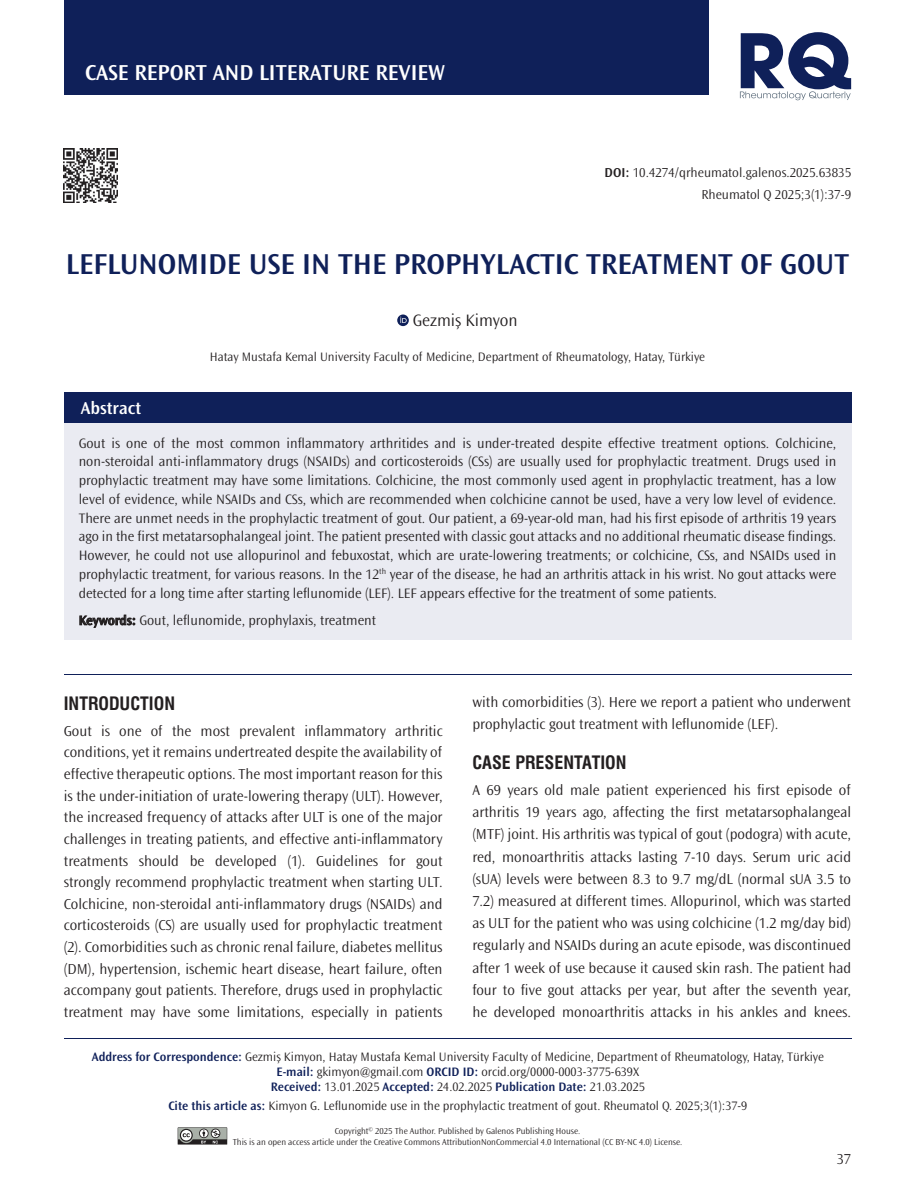
<style>
.page{position:relative;width:915px;height:1191px;background:#fff}
.page>*{position:absolute;margin:0;border:0;box-sizing:border-box;transform-origin:0 0}
._1__BAŞLIK{font:600 30px "Ocean Sans Std";color:#0f2059}
.t1{font:600 22.5px "Ocean Sans Std";color:#fff}
.ANA_BASLIKLAR{font:18px "Swiss Condensed Bold Tr";color:#231f20}
.t2{font:600 18px "Ocean Sans Std";color:#fff}
.YAZARLAR{font:300 17.25px "Ocean Sans Std";color:#231f20}
.YAZI{font:300 15px/21.6px "Ocean Sans Std";color:#231f20;text-align:justify}
.OZET{font:300 14.25px/18.8px "Ocean Sans Std";color:#231f20;text-align:justify}
.DOİ{font:300 13.5px "Ocean Sans Std";color:#231f20}
.SAYFA_NO{font:300 13.5px "Ocean Sans Std";color:#231f20}
.YAZİSMA_ADRESİ_BOLUMU{font:300 12.75px "Ocean Sans Std";color:#231f20}
.KURUM{font:300 12.75px "Ocean Sans Std";color:#231f20}
.YAZİSMA_ADRESİ_BOLUMU-2{font:600 12.75px "Ocean Sans Std";color:#0f2059}
.t3{font:300 9px/10.8px "Ocean Sans Std";color:#231f20;text-align:center}
.s1{font-weight:600}
.s2{font-weight:600;font-size:13.5px}
.s3{font-weight:600;color:#0f2059}
.s4{font-weight:300;color:#231f20}
</style>
<div class="page">
<div style="left:64px;top:0;width:644px;height:95px;background:#0f2059"></div>
<svg style="left:739px;top:32px;width:111px;height:68px"></svg>
<svg style="left:178px;top:1127px;width:49px;height:17px"></svg>
<svg style="left:397px;top:314px;width:11px;height:12px"></svg>
<svg style="left:400px;top:317px;width:6px;height:6px"></svg>
<hr style="left:64px;top:674px;width:786px;height:1px;background:#0f2059">
<div style="left:64px;top:422px;width:786px;height:217px;background:#eaebf2"></div>
<div style="left:64px;top:392px;width:786px;height:30px;background:#0f2059"></div>
<hr style="left:64px;top:1038px;width:786px;height:1px;background:#0f2059">
<img style="left:64px;top:149px;width:53px;height:53px">
<h2 class="t1" style="left:85px;top:60px;width:361px">CASE REPORT AND LITERATURE REVIEW</h2>
<p class="DOİ" style="left:604px;top:165px;width:248px"><span class="s1">DOI:</span> 10.4274/qrheumatol.galenos.2025.63835</p>
<p class="SAYFA_NO" style="left:701px;top:187px;width:151px">Rheumatol Q 2025;3(1):37-9</p>
<p class="_1__BAŞLIK" style="left:66px;top:248px;width:784px">LEFLUNOMIDE USE IN THE PROPHYLACTIC TREATMENT OF GOUT</p>
<p class="YAZARLAR" style="left:413px;top:311px;width:106px">Gezmiş Kimyon</p>
<p class="t2" style="left:81px;top:398px;width:62px">Abstract</p>
<p class="KURUM" style="left:210px;top:349px;width:496px">Hatay Mustafa Kemal University Faculty of Medicine, Department of Rheumatology, Hatay, Türkiye</p>
<p class="OZET" style="left:79px;top:433px;width:758px">Gout is one of the most common inflammatory arthritides and is under-treated despite effective treatment options. Colchicine, non-steroidal anti-inflammatory drugs (NSAIDs) and corticosteroids (CSs) are usually used for prophylactic treatment. Drugs used in prophylactic treatment may have some limitations. Colchicine, the most commonly used agent in prophylactic treatment, has a low level of evidence, while NSAIDs and CSs, which are recommended when colchicine cannot be used, have a very low level of evidence.<br>There are unmet needs in the prophylactic treatment of gout. Our patient, a 69-year-old man, had his first episode of arthritis 19 years ago in the first metatarsophalangeal joint. The patient presented with classic gout attacks and no additional rheumatic disease findings.<br>However, he could not use allopurinol and febuxostat, which are urate-lowering treatments; or colchicine, CSs, and NSAIDs used in prophylactic treatment, for various reasons. In the 12<sup>th</sup> year of the disease, he had an arthritis attack in his wrist. No gout attacks were detected for a long time after starting leflunomide (LEF). LEF appears effective for the treatment of some patients.</p>
<p class="OZET" style="left:79px;top:611px;width:299px"><span class="s2">Keywords:</span> Gout, leflunomide, prophylaxis, treatment</p>
<p class="ANA_BASLIKLAR" style="left:64px;top:692px;width:113px">INTRODUCTION</p>
<p class="YAZI" style="left:64px;top:720px;width:380px">Gout is one of the most prevalent inflammatory arthritic conditions, yet it remains undertreated despite the availability of effective therapeutic options. The most important reason for this is the under-initiation of urate-lowering therapy (ULT). However, the increased frequency of attacks after ULT is one of the major challenges in treating patients, and effective anti-inflammatory treatments should be developed (1). Guidelines for gout strongly recommend prophylactic treatment when starting ULT.<br>Colchicine, non-steroidal anti-inflammatory drugs (NSAIDs) and corticosteroids (CS) are usually used for prophylactic treatment (2). Comorbidities such as chronic renal failure, diabetes mellitus (DM), hypertension, ischemic heart disease, heart failure, often accompany gout patients. Therefore, drugs used in prophylactic treatment may have some limitations, especially in patients</p>
<p class="YAZI" style="left:472px;top:691px;width:380px;line-height:22.2px">with comorbidities (3). Here we report a patient who underwent prophylactic gout treatment with leflunomide (LEF).</p>
<p class="ANA_BASLIKLAR" style="left:472px;top:751px;width:156px">CASE PRESENTATION</p>
<p class="YAZI" style="left:472px;top:779px;width:380px;line-height:22.2px">A 69 years old male patient experienced his first episode of arthritis 19 years ago, affecting the first metatarsophalangeal (MTF) joint. His arthritis was typical of gout (podogra) with acute, red, monoarthritis attacks lasting 7-10 days. Serum uric acid (sUA) levels were between 8.3 to 9.7 mg/dL (normal sUA 3.5 to 7.2) measured at different times. Allopurinol, which was started as ULT for the patient who was using colchicine (1.2 mg/day bid) regularly and NSAIDs during an acute episode, was discontinued after 1 week of use because it caused skin rash. The patient had four to five gout attacks per year, but after the seventh year, he developed monoarthritis attacks in his ankles and knees.</p>
<p class="YAZİSMA_ADRESİ_BOLUMU" style="left:92px;top:1049px;width:733px"><span class="s3">Address for Correspondence:</span> Gezmiş Kimyon, Hatay Mustafa Kemal University Faculty of Medicine, Department of Rheumatology, Hatay, Türkiye</p>
<p class="YAZİSMA_ADRESİ_BOLUMU" style="left:276px;top:1064px;width:364px"><span class="s3">E-mail:</span> gkimyon@gmail.com <span class="s3">ORCID ID:</span> orcid.org/0000-0003-3775-639X</p>
<p class="YAZİSMA_ADRESİ_BOLUMU-2" style="left:271px;top:1079px;width:375px">Received: <span class="s4">13.01.2025</span> Accepted: <span class="s4">24.02.2025</span> Publication Date: <span class="s4">21.03.2025</span></p>
<p class="YAZİSMA_ADRESİ_BOLUMU" style="left:168px;top:1099px;width:580px"><span class="s3">Cite this article as:</span> Kimyon G. Leflunomide use in the prophylactic treatment of gout. Rheumatol Q. 2025;3(1):37-9</p>
<p class="t3" style="left:232px;top:1125px;width:451px">Copyright<sup>©</sup> 2025 The Author. Published by Galenos Publishing House.<br>This is an open access article under the Creative Commons AttributionNonCommercial 4.0 International (CC BY-NC 4.0) License.</p>
<p class="YAZI" style="left:836px;top:1148px;width:16px">37</p>
</div>
